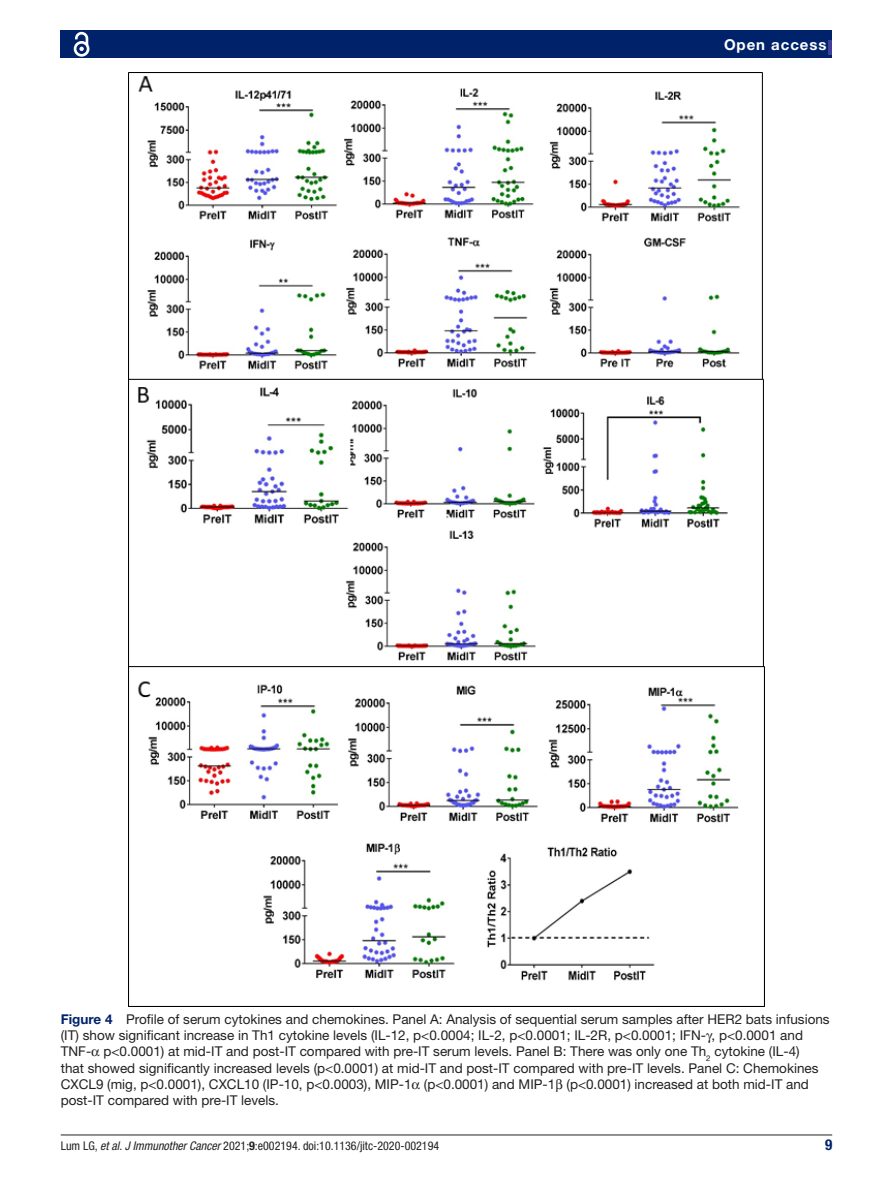
<style>
.page{position:relative;width:893px;height:1191px;background:#fff}
.page>*{position:absolute;margin:0;border:0;box-sizing:border-box;transform-origin:0 0}
.t1{font:700 15px "Helvetica Neue LT Std";letter-spacing:.065em;color:#fff}
.t2{font:700 condensed 15px "Helvetica Neue LT Std";color:#00226b}
.t3{font:13.5px/16.2px "Helvetica Neue LT Std";color:#231f20}
.t4{font:condensed 12px "Helvetica Neue LT Std";color:#231f20}
.s1{font-weight:700;color:#00226b}
.s2{font-style:italic}
.s3{font-weight:700}
</style>
<div class="page">
<hr style="left:61px;top:1134px;width:771px;height:1px;background:#231f20">
<div style="left:61px;top:31px;width:771px;height:27px;background:#00226b"></div>
<hr style="left:828px;top:40px;width:4px;height:15px;background:#414099">
<svg style="left:73px;top:31px;width:17px;height:26px"></svg>
<img style="left:129px;top:73px;width:635px;height:933px">
<p class="t1" style="left:724px;top:35px;width:104px">Open access</p>
<p class="t3" style="left:61px;top:1011px;width:770px"><span class="s1">Figure 4</span> Profile of serum cytokines and chemokines. Panel A: Analysis of sequential serum samples after HER2 bats infusions (IT) show significant increase in Th1 cytokine levels (IL-12, p&lt;0.0004; IL-2, p&lt;0.0001; IL-2R, p&lt;0.0001; IFN- , p&lt;0.0001 and TNF- p&lt;0.0001) at mid-IT and post-IT compared with pre-IT serum levels. Panel B: There was only one Th<sub>2</sub> cytokine (IL-4)<br>that showed significantly increased levels (p&lt;0.0001) at mid-IT and post-IT compared with pre-IT levels. Panel C: Chemokines CXCL9 (mig, p&lt;0.0001), CXCL10 (IP-10, p&lt;0.0003), MIP-1 (p&lt;0.0001) and MIP-1 (p&lt;0.0001) increased at both mid-IT and post-IT compared with pre-IT levels.</p>
<p class="t4" style="left:61px;top:1138px;width:380px">Lum LG, <span class="s2">et al</span>. <span class="s2">J Immunother Cancer</span> 2021;<span class="s3">9</span>:e002194. doi:10.1136/jitc-2020-002194</p>
<p class="t2" style="left:825px;top:1135px;width:9px">9</p>
</div>
